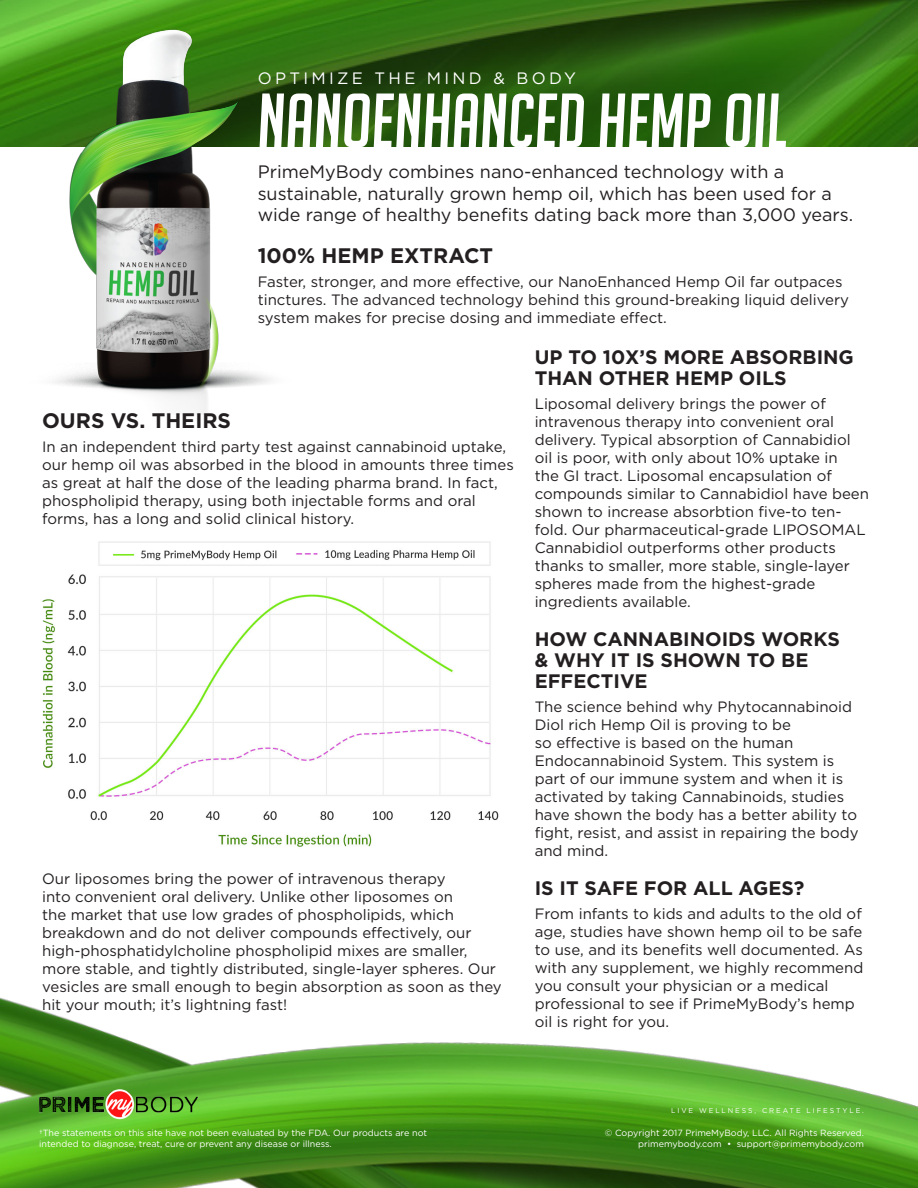
<style>
.page{position:relative;width:918px;height:1188px;background:#fff}
.page>*{position:absolute;margin:0;border:0;box-sizing:border-box;transform-origin:0 0}
.t1{font:italic 75px "Big Noodle Titling";color:#fff}
.t2{font:700 21px "Gotham";color:#231f20}
.t3{font:700 19.5px/21px "Gotham";color:#231f20}
.t4{font:18px/21.6px "Gotham";color:#231f20}
.t5{font:16.5px "Gotham";letter-spacing:.2em;color:#fff}
.t6{font:15px/18px "Gotham";color:#231f20}
.t7{font:9px/10.8px "Gotham";color:#fff}
.t8{font:6.9px "Gotham";letter-spacing:.275em;color:#fff}
</style>
<div class="page">
<img style="left:0;top:0;width:918px;height:147px">
<img style="left:0;top:997px;width:918px;height:191px">
<img style="left:42px;top:541px;width:457px;height:306px">
<img style="left:0;top:6px;width:361px;height:408px">
<img style="left:39px;top:1088px;width:161px;height:32px">
<p class="t5" style="left:258px;top:68px;width:320px">OPTIMIZE THE MIND &amp; BODY</p>
<h1 class="t1" style="left:258px;top:80px;width:532px">NANOENHANCED HEMP OIL</h1>
<p class="t4" style="left:258px;top:160px;width:597px">PrimeMyBody combines nano-enhanced technology with a sustainable, naturally grown hemp oil, which has been used for a wide range of healthy benefits dating back more than 3,000 years.</p>
<h2 class="t2" style="left:258px;top:242px;width:237px">100% HEMP EXTRACT</h2>
<p class="t6" style="left:258px;top:273px;width:593px">Faster, stronger, and more effective, our NanoEnhanced Hemp Oil far outpaces tinctures. The advanced technology behind this ground-breaking liquid delivery system makes for precise dosing and immediate effect.</p>
<h2 class="t2" style="left:42px;top:406px;width:190px">OURS VS. THEIRS</h2>
<p class="t6" style="left:42px;top:437px;width:473px">In an independent third party test against cannabinoid uptake, our hemp oil was absorbed in the blood in amounts three times as great at half the dose of the leading pharma brand. In fact, phospholipid therapy, using both injectable forms and oral forms, has a long and solid clinical history.</p>
<p class="t6" style="left:42px;top:869px;width:461px">Our liposomes bring the power of intravenous therapy<br>into convenient oral delivery. Unlike other liposomes on<br>the market that use low grades of phospholipids, which breakdown and do not deliver compounds effectively, our high-phosphatidylcholine phospholipid mixes are smaller, more stable, and tightly distributed, single-layer spheres. Our vesicles are small enough to begin absorption as soon as they hit your mouth; it’s lightning fast!</p>
<h3 class="t3" style="left:535px;top:346px;width:321px">UP TO 10X’S MORE ABSORBING<br>THAN OTHER HEMP OILS</h3>
<p class="t6" style="left:535px;top:394px;width:336px">Liposomal delivery brings the power of intravenous therapy into convenient oral delivery. Typical absorption of Cannabidiol oil is poor, with only about 10% uptake in<br>the GI tract. Liposomal encapsulation of compounds similar to Cannabidiol have been shown to increase absorbtion five-to ten&shy;fold. Our pharmaceutical-grade LIPOSOMAL Cannabidiol outperforms other products thanks to smaller, more stable, single-layer spheres made from the highest-grade ingredients available.</p>
<h3 class="t3" style="left:535px;top:628px;width:307px">HOW CANNABINOIDS WORKS &amp; WHY IT IS SHOWN TO BE<br>EFFECTIVE</h3>
<p class="t6" style="left:535px;top:697px;width:325px">The science behind why Phytocannabinoid Diol rich Hemp Oil is proving to be<br>so effective is based on the human Endocannabinoid System. This system is part of our immune system and when it is activated by taking Cannabinoids, studies have shown the body has a better ability to fight, resist, and assist in repairing the body and mind.</p>
<h3 class="t3" style="left:535px;top:877px;width:271px">IS IT SAFE FOR ALL AGES?</h3>
<p class="t6" style="left:535px;top:904px;width:330px">From infants to kids and adults to the old of age, studies have shown hemp oil to be safe to use, and its benefits well documented. As with any supplement, we highly recommend you consult your physician or a medical professional to see if PrimeMyBody’s hemp oil is right for you.</p>
<p class="t8" style="left:671px;top:1106px;width:194px">LIVE WELLNESS, CREATE LIFESTYLE.</p>
<p class="t7" style="left:39px;top:1127px;width:389px">†The statements on this site have not been evaluated by the FDA. Our products are not intended to diagnose, treat, cure or prevent any disease or illness.</p>
<p class="t7" style="left:605px;top:1127px;width:261px;text-align:right">© Copyright 2017 PrimeMyBody, LLC. All Rights Reserved. primemybody.com • support@primemybody.com</p>
</div>
